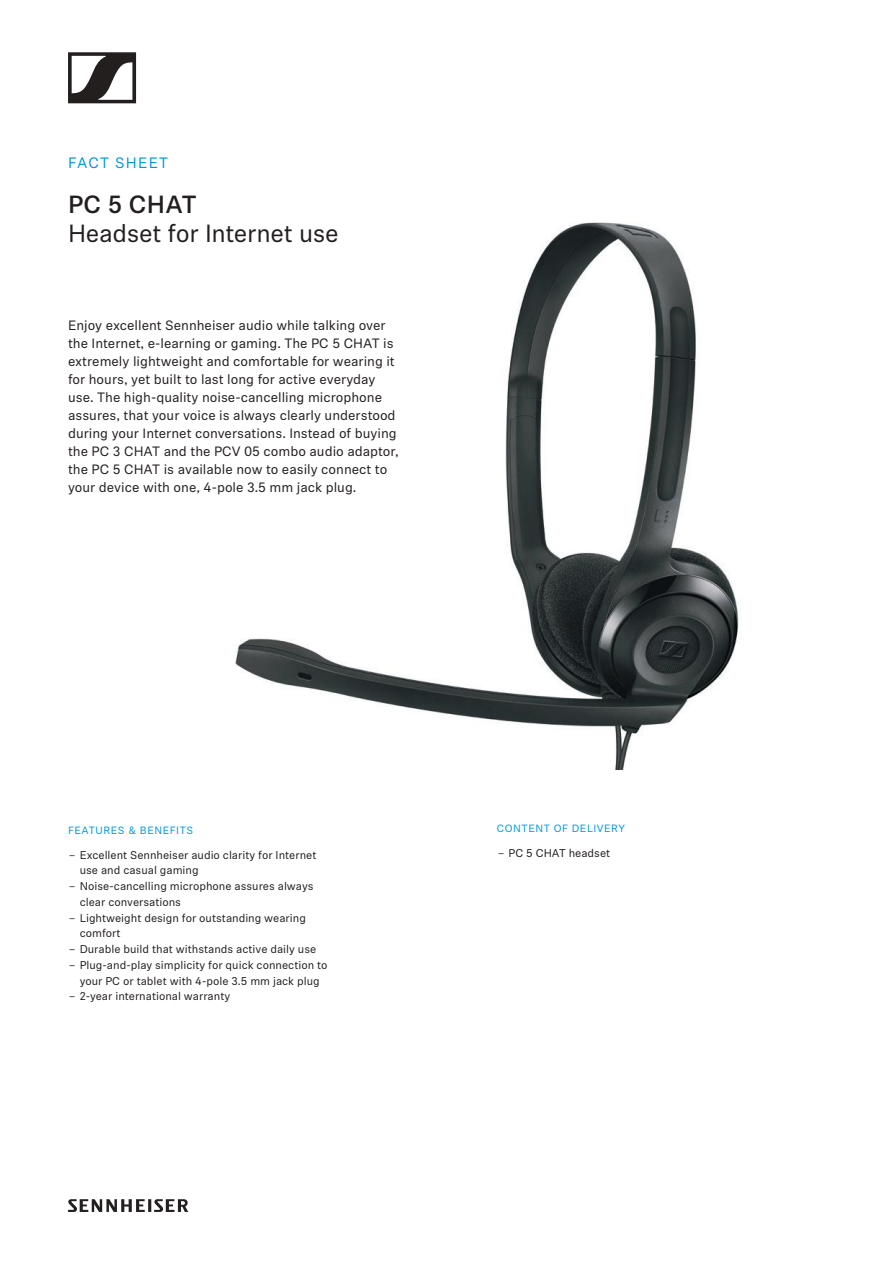
<style>
.page{position:relative;width:893px;height:1263px;background:#fff}
.page>*{position:absolute;margin:0;border:0;box-sizing:border-box;transform-origin:0 0}
.t1{font:24.75px "Sennheiser Neue";letter-spacing:-.015em;color:#241f1f}
.t2{font:500 24.75px "Sennheiser Neue";letter-spacing:.01em;color:#241f1f}
.t3{font:15px "Sennheiser Neue";letter-spacing:.08em;color:#0099d8}
.t4{font:13.5px/18px "Sennheiser Neue";color:#241f1f}
.t5{font:11.25px/15.8px "Sennheiser Neue";color:#241f1f}
.t6{font:10.5px "Sennheiser Neue";letter-spacing:.05em;color:#009adb}
.t7{font:10.5px "Sennheiser Neue";letter-spacing:.05em;color:#0099d8}
</style>
<div class="page">
<img style="left:234px;top:222px;width:505px;height:548px">
<svg style="left:68px;top:1199px;width:120px;height:13px"></svg>
<svg style="left:68px;top:52px;width:68px;height:51px"></svg>
<p class="t3" style="left:68px;top:152px;width:102px">FACT SHEET</p>
<h1 class="t2" style="left:68px;top:187px;width:130px">PC 5 CHAT</h1>
<h1 class="t1" style="left:68px;top:216px;width:272px">Headset for Internet use</h1>
<p class="t4" style="left:68px;top:315px;width:332px">Enjoy excellent Sennheiser audio while talking over the Internet, e-learning or gaming. The PC 5 CHAT is extremely lightweight and comfortable for wearing it for hours, yet built to last long for active everyday use. The high-quality noise-cancelling microphone assures, that your voice is always clearly understood during your Internet conversations. Instead of buying the PC 3 CHAT and the PCV 05 combo audio adaptor, the PC 5 CHAT is available now to easily connect to your device with one, 4-pole 3.5 mm jack plug.</p>
<p class="t7" style="left:68px;top:823px;width:127px">FEATURES &amp; BENEFITS</p>
<p class="t5" style="left:80px;top:846px;width:238px;text-indent:-11px">– Excellent Sennheiser audio clarity for Internet use and casual gaming</p>
<p class="t5" style="left:80px;top:878px;width:235px;text-indent:-11px">– Noise-cancelling microphone assures always clear conversations</p>
<p class="t5" style="left:80px;top:909px;width:228px;text-indent:-11px">– Lightweight design for outstanding wearing comfort</p>
<p class="t5" style="left:69px;top:941px;width:249px">– Durable build that withstands active daily use</p>
<p class="t5" style="left:69px;top:956px;width:260px;text-align:center">– Plug-and-play simplicity for quick connection to your PC or tablet with 4-pole 3.5 mm jack plug</p>
<p class="t5" style="left:69px;top:988px;width:163px">– 2-year international warranty</p>
<p class="t6" style="left:497px;top:821px;width:130px">CONTENT OF DELIVERY</p>
<p class="t5" style="left:498px;top:845px;width:114px">– PC 5 CHAT headset</p>
</div>
